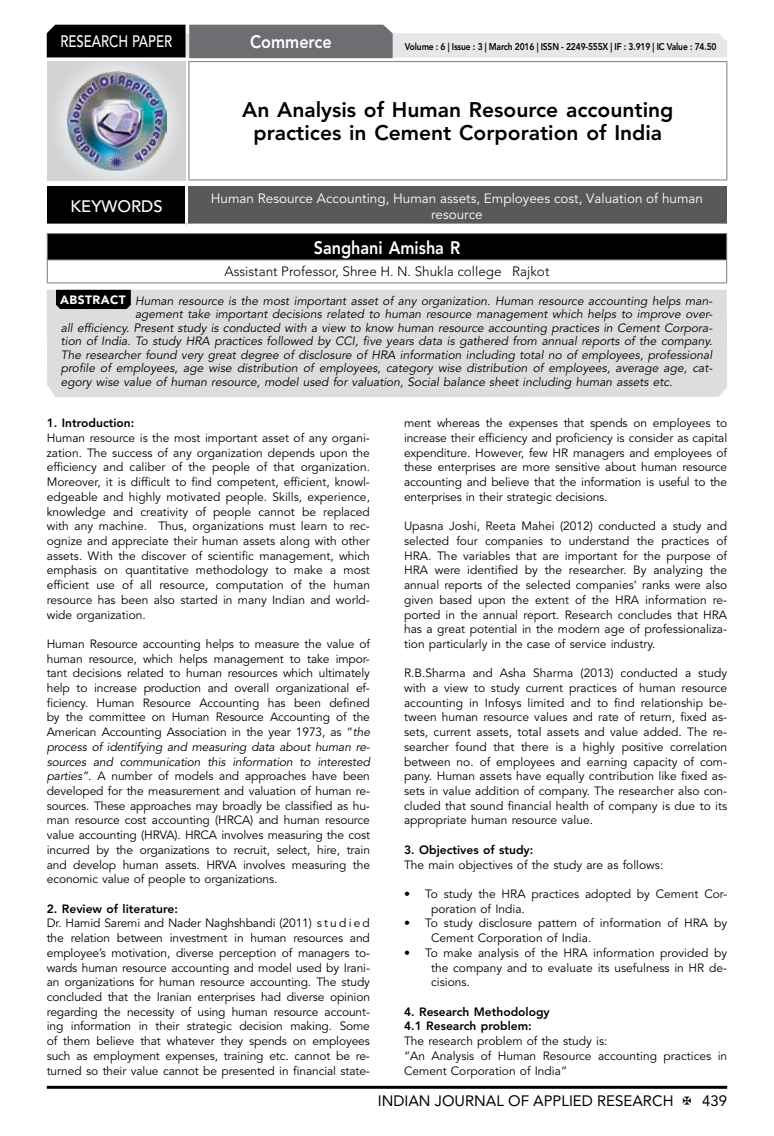
<style>
.page{position:relative;width:774px;height:1136px;background:#fff}
.page>*{position:absolute;margin:0;border:0;box-sizing:border-box;transform-origin:0 0}
.t1{font:800 21px/23.2px "Avenir LT Std";color:#000;text-align:center}
.t2{font:800 18px "Avenir LT Std";color:#fff;scale:.9 1}
.t3{font:500 16.5px "Avenir LT Std";color:#fff;scale:.8 1}
.t4{font:500 16.5px "Avenir LT Std";color:#fff}
.t5{font:15px "Avenir LT Std";color:#000}
.t6{font:13.5px/16.2px "Avenir LT Std";color:#fff;text-align:center}
.t7{font:300 13.5px "Avenir LT Std";color:#000}
.t8{font:12px/14.7px "Avenir LT Std";color:#000;text-align:justify}
.t9{font:italic 12px "Avenir LT Std";color:#000}
.t10{font:800 12px/14.7px "Avenir LT Std";color:#000}
.t11{font:800 9.75px "Avenir LT Std";letter-spacing:-.02em;color:#000;scale:.87 1}
.s1{font-weight:900;font-style:normal;color:#fff}
.s2{font-style:italic}
</style>
<div class="page">
<hr style="left:47px;top:1085px;width:680px;height:3px;background:#000">
<div style="left:48px;top:62px;width:137px;height:118px;background:linear-gradient(to right,#d9dadb,#d9dadb)"></div>
<img style="left:68px;top:71px;width:99px;height:100px">
<svg style="left:47px;top:25px;width:680px;height:33px;background:#979899"></svg>
<hr style="left:188px;top:61px;width:539px;height:1px;background:#808285">
<hr style="left:188px;top:62px;width:1px;height:117px;background:#808285">
<hr style="left:726px;top:62px;width:1px;height:117px;background:#808285">
<hr style="left:188px;top:179px;width:539px;height:1px;background:#808285">
<div style="left:47px;top:233px;width:680px;height:27px;background:#000"></div>
<hr style="left:47px;top:233px;width:680px;height:1px;background:#808285">
<hr style="left:47px;top:259px;width:680px;height:1px;background:#808285">
<svg style="left:47px;top:234px;width:1px;height:48px"></svg>
<svg style="left:726px;top:234px;width:1px;height:48px"></svg>
<hr style="left:47px;top:282px;width:680px;height:1px;background:#808285">
<div style="left:47px;top:186px;width:139px;height:39px;background:#000"></div>
<div style="left:186px;top:186px;width:541px;height:39px;background:#58595b"></div>
<hr style="left:185px;top:186px;width:3px;height:37px;background:#fff">
<hr style="left:47px;top:223px;width:139px;height:3px;background:#fff">
<hr style="left:186px;top:223px;width:541px;height:3px;background:#fff">
<div style="left:47px;top:290px;width:680px;height:107px;background:#dcddde"></div>
<svg style="left:56px;top:290px;width:75px;height:19px"></svg>
<h3 class="t3" style="left:60px;top:32px;width:139px">RESEARCH PAPER</h3>
<h2 class="t2" style="left:250px;top:31px;width:92px">Commerce</h2>
<p class="t11" style="left:405px;top:41px;width:360px">Volume : 6 | Issue : 3 | March 2016 | ISSN - 2249-555X | IF : 3.919 | IC Value : 74.50</p>
<h1 class="t1" style="left:242px;top:98px;width:433px">An Analysis of Human Resource accounting practices in Cement Corporation of India</h1>
<h3 class="t4" style="left:71px;top:196px;width:94px">KEYWORDS</h3>
<p class="t6" style="left:211px;top:190px;width:494px">Human Resource Accounting, Human assets, Employees cost, Valuation of human resource</p>
<h2 class="t2" style="left:314px;top:236px;width:164px">Sanghani Amisha R</h2>
<p class="t7" style="left:224px;top:264px;width:326px">Assistant Professor, Shree H. N. Shukla college Rajkot</p>
<p class="t9" style="left:60px;top:293px;width:654px"><span class="s1">ABSTRACT</span> Human resource is the most important asset of any organization. Human resource accounting helps man-</p>
<p class="t9" style="left:135px;top:307px;width:579px">agement take important decisions related to human resource management which helps to improve over-</p>
<p class="t9" style="left:61px;top:320px;width:653px">all efficiency. Present study is conducted with a view to know human resource accounting practices in Cement Corpora-</p>
<p class="t9" style="left:61px;top:334px;width:653px">tion of India. To study HRA practices followed by CCI, five years data is gathered from annual reports of the company.</p>
<p class="t9" style="left:61px;top:347px;width:653px">The researcher found very great degree of disclosure of HRA information including total no of employees, professional</p>
<p class="t9" style="left:61px;top:361px;width:653px">profile of employees, age wise distribution of employees, category wise distribution of employees, average age, cat-</p>
<p class="t9" style="left:61px;top:374px;width:613px">egory wise value of human resource, model used for valuation, Social balance sheet including human assets etc.</p>
<p class="t10" style="left:47px;top:416px;width:89px">1. Introduction:</p>
<p class="t8" style="left:47px;top:431px;width:325px">Human resource is the most important asset of any organi&shy;zation. The success of any organization depends upon the efficiency and caliber of the people of that organization.<br>Moreover, it is difficult to find competent, efficient, knowl&shy;edgeable and highly motivated people. Skills, experience, knowledge and creativity of people cannot be replaced with any machine. Thus, organizations must learn to rec&shy;ognize and appreciate their human assets along with other assets. With the discover of scientific management, which emphasis on quantitative methodology to make a most efficient use of all resource, computation of the human resource has been also started in many Indian and world&shy;wide organization.</p>
<p class="t8" style="left:47px;top:636px;width:325px">Human Resource accounting helps to measure the value of human resource, which helps management to take impor&shy;tant decisions related to human resources which ultimately help to increase production and overall organizational ef&shy;ficiency. Human Resource Accounting has been defined by the committee on Human Resource Accounting of the American Accounting Association in the year 1973, as “<span class="s2">the process of identifying and measuring data about human re&shy;sources and communication this information to interested parties”.</span> A number of models and approaches have been developed for the measurement and valuation of human re&shy;sources. These approaches may broadly be classified as hu&shy;man resource cost accounting (HRCA) and human resource value accounting (HRVA). HRCA involves measuring the cost incurred by the organizations to recruit, select, hire, train and develop human assets. HRVA involves measuring the economic value of people to organizations.</p>
<p class="t10" style="left:47px;top:901px;width:133px">2. Review of literature:</p>
<p class="t8" style="left:47px;top:916px;width:325px">Dr. Hamid Saremi and Nader Naghshbandi (2011) s t u d i e d the relation between investment in human resources and employee’s motivation, diverse perception of managers to&shy;wards human resource accounting and model used by Irani&shy;an organizations for human resource accounting. The study concluded that the Iranian enterprises had diverse opinion regarding the necessity of using human resource account&shy;ing information in their strategic decision making. Some of them believe that whatever they spends on employees such as employment expenses, training etc. cannot be re&shy;turned so their value cannot be presented in financial state-</p>
<p class="t8" style="left:404px;top:416px;width:325px">ment whereas the expenses that spends on employees to increase their efficiency and proficiency is consider as capital expenditure. However, few HR managers and employees of these enterprises are more sensitive about human resource accounting and believe that the information is useful to the enterprises in their strategic decisions.</p>
<p class="t8" style="left:404px;top:519px;width:325px">Upasna Joshi, Reeta Mahei (2012) conducted a study and selected four companies to understand the practices of HRA. The variables that are important for the purpose of HRA were identified by the researcher. By analyzing the annual reports of the selected companies’ ranks were also given based upon the extent of the HRA information re&shy;ported in the annual report. Research concludes that HRA has a great potential in the modern age of professionaliza&shy;tion particularly in the case of service industry.</p>
<p class="t8" style="left:404px;top:666px;width:325px">R.B.Sharma and Asha Sharma (2013) conducted a study with a view to study current practices of human resource accounting in Infosys limited and to find relationship be&shy;tween human resource values and rate of return, fixed as&shy;sets, current assets, total assets and value added. The re&shy;searcher found that there is a highly positive correlation between no. of employees and earning capacity of com&shy;pany. Human assets have equally contribution like fixed as&shy;sets in value addition of company. The researcher also con&shy;cluded that sound financial health of company is due to its appropriate human resource value.</p>
<p class="t10" style="left:404px;top:842px;width:131px">3. Objectives of study:</p>
<p class="t8" style="left:404px;top:857px;width:261px">The main objectives of the study are as follows:</p>
<p class="t8" style="left:431px;top:886px;width:298px;text-indent:-27px">• To study the HRA practices adopted by Cement Cor&shy;poration of India.</p>
<p class="t8" style="left:431px;top:916px;width:298px;text-indent:-27px">• To study disclosure pattern of information of HRA by<br>Cement Corporation of India.</p>
<p class="t8" style="left:431px;top:945px;width:298px;text-indent:-27px">• To make analysis of the HRA information provided by the company and to evaluate its usefulness in HR de&shy;cisions.</p>
<p class="t10" style="left:404px;top:1004px;width:147px">4. Research Methodology<br>4.1 Research problem:</p>
<p class="t8" style="left:404px;top:1033px;width:325px;text-align:left">The research problem of the study is:<br>“An Analysis of Human Resource accounting practices in<br>Cement Corporation of India”</p>
<p class="t5" style="left:378px;top:1091px;width:297px">INDIAN JOURNAL OF APPLIED RESEARCH</p>
<p class="t5" style="left:702px;top:1091px;width:27px">439</p>
</div>
